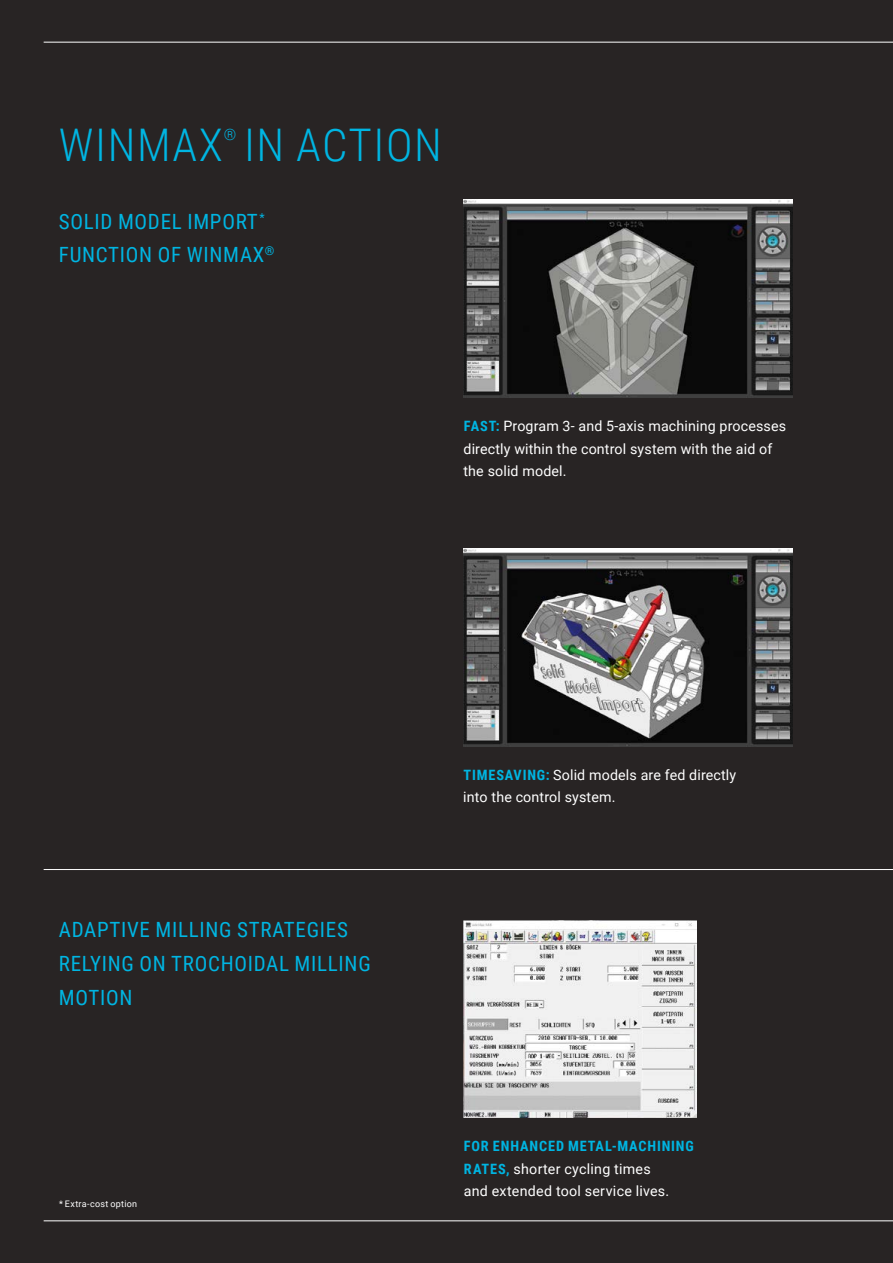
<style>
.page{position:relative;width:893px;height:1263px;background:#282424}
.page>*{position:absolute;margin:0;border:0;box-sizing:border-box;transform-origin:0 0}
.t1{font:300 45px "Roboto Condensed";letter-spacing:.035em;color:#00b5e2}
.t2{font:21px/33.8px "Roboto Condensed";letter-spacing:.035em;color:#00b5e2}
.t3{font:300 15.75px "Roboto Condensed";color:#00b5e2}
.t4{font:14.25px/22.5px "Roboto";letter-spacing:.01em;color:#fff}
.t5{font:700 14.25px "Roboto Condensed";letter-spacing:.06em;color:#00b5e2}
.t6{font:9px "Roboto";letter-spacing:.025em;color:#fff}
.s1{font-family:"Roboto Condensed";font-weight:700;color:#00b5e2}
</style>
<div class="page">
<img style="left:464px;top:199px;width:329px;height:198px">
<img style="left:463px;top:548px;width:330px;height:198px">
<img style="left:464px;top:920px;width:232px;height:197px">
<hr style="left:44px;top:869px;width:849px;height:1px;background:#fff">
<hr style="left:44px;top:1220px;width:849px;height:1px;background:#fff">
<hr style="left:44px;top:42px;width:849px;height:1px;background:#fff">
<h1 class="t1" style="left:59px;top:114px;width:166px">WINMAX</h1>
<p class="t3" style="left:224px;top:123px;width:14px">®</p>
<h1 class="t1" style="left:244px;top:114px;width:199px">IN ACTION</h1>
<h2 class="t2" style="left:59px;top:203px;width:217px">SOLID MODEL IMPORT<sup>*<br></sup>FUNCTION OF WINMAX<sup>®</sup></h2>
<p class="t4" style="left:463px;top:414px;width:324px"><span class="s1">FAST:</span> Program 3- and 5-axis machining processes directly within the control system with the aid of the solid model.</p>
<h2 class="t2" style="left:59px;top:912px;width:313px">ADAPTIVE MILLING STRATEGIES<br>RELYING ON TROCHOIDAL MILLING<br>MOTION</h2>
<p class="t6" style="left:59px;top:1198px;width:79px">* Extra-cost option</p>
<p class="t4" style="left:463px;top:763px;width:274px"><span class="s1">TIMESAVING:</span> Solid models are fed directly into the control system.</p>
<p class="t5" style="left:464px;top:1136px;width:231px">FOR ENHANCED METAL-MACHINING</p>
<p class="t4" style="left:464px;top:1157px;width:207px"><span class="s1">RATES,</span> shorter cycling times and extended tool service lives.</p>
</div>
